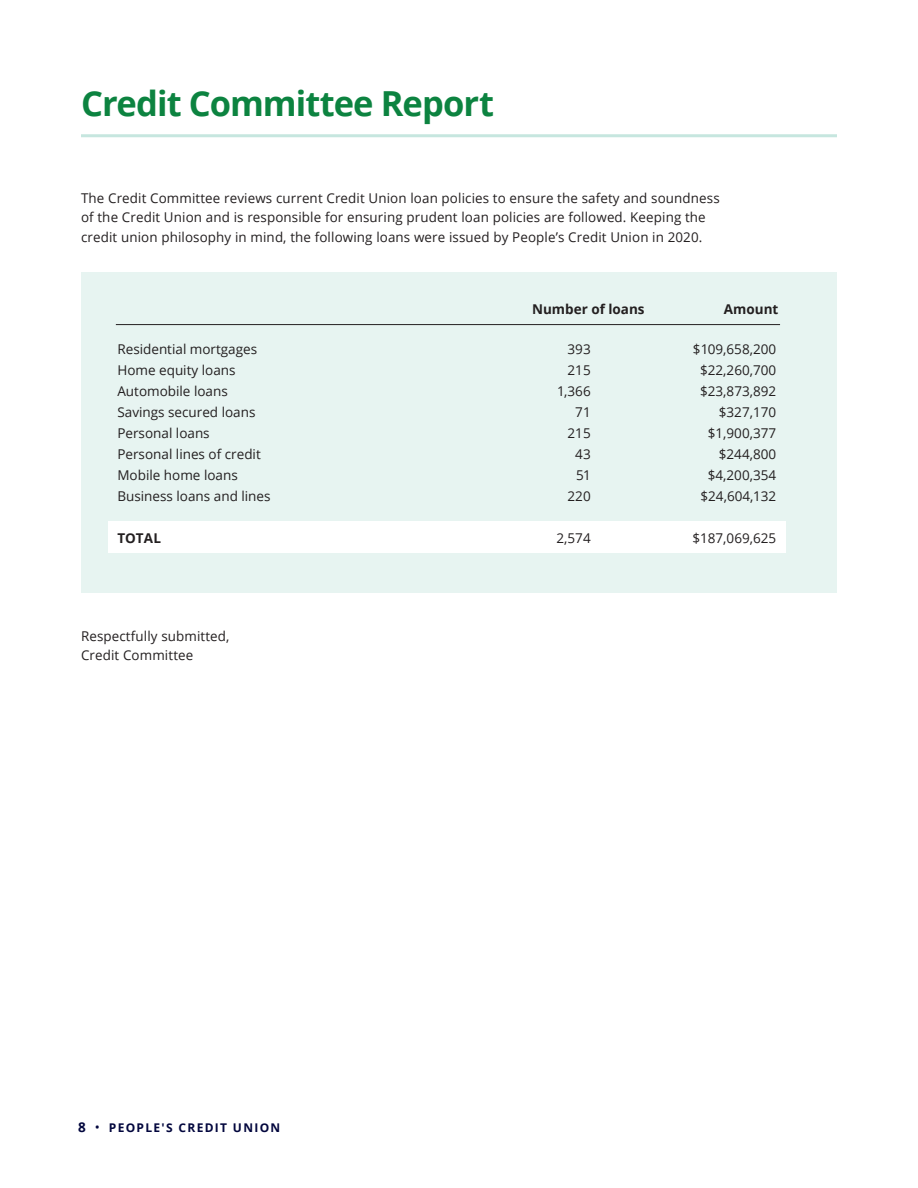
<style>
.page{position:relative;width:918px;height:1188px;background:#fff}
.page>*{position:absolute;margin:0;border:0;box-sizing:border-box;transform-origin:0 0}
.t1{font:700 34.5px "Open Sans";letter-spacing:-.025em;color:#0c8340}
.CEO_Letter{font:13.5px/19.5px "Open Sans";letter-spacing:.01em;color:#231f20}
.t2{font:700 13.5px "Open Sans";color:#231f20}
.t3{font:700 12px "Open Sans";letter-spacing:.11em;color:#02063d}
.s1{font-size:13.5px}
.s2{font-weight:400;font-size:13.5px}
</style>
<div class="page">
<div style="left:81px;top:272px;width:756px;height:320px;background:#e7f4f1"></div>
<div style="left:108px;top:522px;width:677px;height:31px;background:#fff"></div>
<hr style="left:116px;top:324px;width:664px;height:1px;background:#231f20">
<hr style="left:81px;top:134px;width:756px;height:3px;background:#c6e6df">
<p class="t1" style="left:81px;top:79px;width:414px">Credit Committee Report</p>
<p class="CEO_Letter" style="left:81px;top:188px;width:640px">The Credit Committee reviews current Credit Union loan policies to ensure the safety and soundness of the Credit Union and is responsible for ensuring prudent loan policies are followed. Keeping the credit union philosophy in mind, the following loans were issued by People’s Credit Union in 2020.</p>
<p class="CEO_Letter" style="left:117px;top:339px;width:141px">Residential mortgages</p>
<p class="CEO_Letter" style="left:117px;top:360px;width:120px">Home equity loans</p>
<p class="CEO_Letter" style="left:117px;top:381px;width:112px">Automobile loans</p>
<p class="CEO_Letter" style="left:117px;top:402px;width:140px">Savings secured loans</p>
<p class="CEO_Letter" style="left:117px;top:423px;width:94px">Personal loans</p>
<p class="CEO_Letter" style="left:117px;top:444px;width:145px">Personal lines of credit</p>
<p class="CEO_Letter" style="left:117px;top:465px;width:122px">Mobile home loans</p>
<p class="CEO_Letter" style="left:117px;top:486px;width:155px">Business loans and lines</p>
<p class="t2" style="left:117px;top:529px;width:45px">TOTAL</p>
<p class="CEO_Letter" style="left:81px;top:626px;width:150px">Respectfully submitted,<br>Credit Committee</p>
<p class="t3" style="left:78px;top:1119px;width:204px"><span class="s1">8</span> <span class="s2">•</span> PEOPLE'S CREDIT UNION</p>
<p class="t2" style="left:532px;top:300px;width:114px">Number of loans</p>
<p class="t2" style="left:724px;top:300px;width:56px">Amount</p>
<p class="CEO_Letter" style="left:693px;top:339px;width:85px">$109,658,200</p>
<p class="CEO_Letter" style="left:700px;top:360px;width:78px">$22,260,700</p>
<p class="CEO_Letter" style="left:700px;top:381px;width:78px">$23,873,892</p>
<p class="CEO_Letter" style="left:719px;top:402px;width:59px">$327,170</p>
<p class="CEO_Letter" style="left:708px;top:423px;width:70px">$1,900,377</p>
<p class="CEO_Letter" style="left:719px;top:444px;width:59px">$244,800</p>
<p class="CEO_Letter" style="left:708px;top:465px;width:70px">$4,200,354</p>
<p class="CEO_Letter" style="left:701px;top:486px;width:77px">$24,604,132</p>
<p class="CEO_Letter" style="left:692px;top:528px;width:85px">$187,069,625</p>
<p class="CEO_Letter" style="left:568px;top:339px;width:25px">393</p>
<p class="CEO_Letter" style="left:568px;top:360px;width:25px">215</p>
<p class="CEO_Letter" style="left:557px;top:381px;width:35px">1,366</p>
<p class="CEO_Letter" style="left:575px;top:402px;width:17px">71</p>
<p class="CEO_Letter" style="left:568px;top:423px;width:25px">215</p>
<p class="CEO_Letter" style="left:575px;top:444px;width:17px">43</p>
<p class="CEO_Letter" style="left:576px;top:465px;width:16px">51</p>
<p class="CEO_Letter" style="left:568px;top:486px;width:25px">220</p>
<p class="CEO_Letter" style="left:557px;top:528px;width:36px">2,574</p>
</div>
